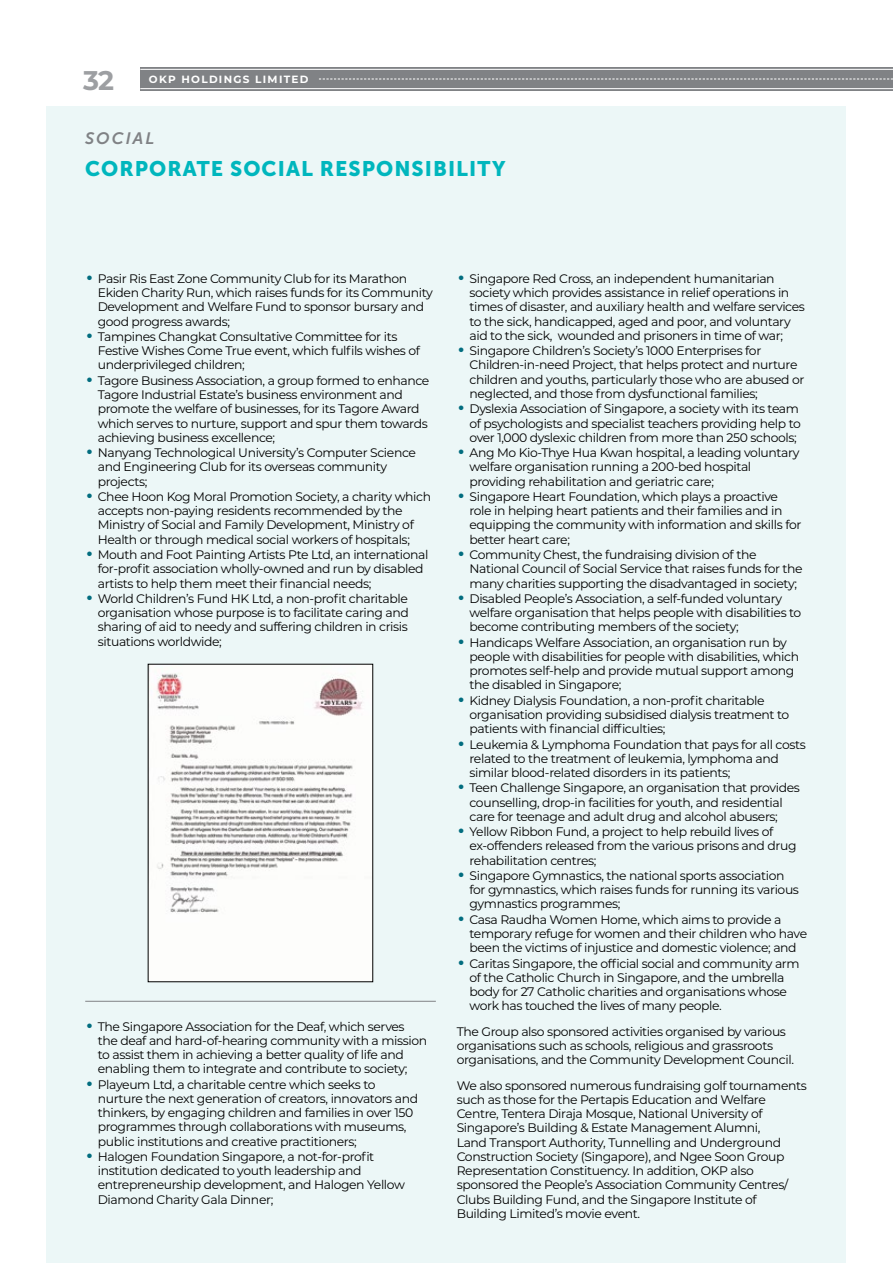
<style>
.page{position:relative;width:893px;height:1263px;background:#fff}
.page>*{position:absolute;margin:0;border:0;box-sizing:border-box;transform-origin:0 0}
.t1{font:700 27px "Montserrat";color:#9d9fa2}
.t2{font:21px "Museo Sans 900";letter-spacing:.05em;color:#00b6bd}
.t3{font:italic 16.5px "Museo Sans 700";letter-spacing:.125em;color:#808285}
.t4{font:12.3px/14.2px "Montserrat";letter-spacing:-.03em;color:#000}
.t5{font:700 10.5px "Montserrat";letter-spacing:.125em;color:#fff}
.s1{font-size:30px;color:#026d7f}
</style>
<div class="page">
<div style="left:47px;top:106px;width:799px;height:1157px;background:#ecf7f7"></div>
<hr style="left:85px;top:1001px;width:351px;height:1px;background:#808285">
<img style="left:150px;top:666px;width:221px;height:314px">
<div style="left:140px;top:67px;width:753px;height:24px;background:#808285"></div>
<svg style="left:319px;top:79px;width:574px;height:1px"></svg>
<hr style="left:140px;top:69px;width:753px;height:1px;background:#fff">
<hr style="left:140px;top:88px;width:753px;height:1px;background:#fff">
<h1 class="t1" style="left:83px;top:61px;width:32px">32</h1>
<p class="t5" style="left:149px;top:72px;width:161px">OKP HOLDINGS LIMITED</p>
<h3 class="t3" style="left:85px;top:129px;width:71px">SOCIAL</h3>
<h2 class="t2" style="left:85px;top:156px;width:422px">CORPORATE SOCIAL RESPONSIBILITY</h2>
<p class="t4" style="left:98px;top:271px;width:337px;text-indent:-13px"><span class="s1">•</span> Pasir Ris East Zone Community Club for its Marathon Ekiden Charity Run, which raises funds for its Community Development and Welfare Fund to sponsor bursary and good progress awards;</p>
<p class="t4" style="left:98px;top:329px;width:324px;text-indent:-13px"><span class="s1">•</span> Tampines Changkat Consultative Committee for its<br>Festive Wishes Come True event, which fulfils wishes of underprivileged children;</p>
<p class="t4" style="left:98px;top:373px;width:333px;text-indent:-13px"><span class="s1">•</span> Tagore Business Association, a group formed to enhance Tagore Industrial Estate’s business environment and promote the welfare of businesses, for its Tagore Award which serves to nurture, support and spur them towards achieving business excellence;</p>
<p class="t4" style="left:98px;top:445px;width:320px;text-indent:-13px"><span class="s1">•</span> Nanyang Technological University’s Computer Science and Engineering Club for its overseas community projects;</p>
<p class="t4" style="left:98px;top:489px;width:335px;text-indent:-13px"><span class="s1">•</span> Chee Hoon Kog Moral Promotion Society, a charity which accepts non-paying residents recommended by the Ministry of Social and Family Development, Ministry of Health or through medical social workers of hospitals;</p>
<p class="t4" style="left:98px;top:547px;width:332px;text-indent:-13px"><span class="s1">•</span> Mouth and Foot Painting Artists Pte Ltd, an international for-profit association wholly-owned and run by disabled artists to help them meet their financial needs;</p>
<p class="t4" style="left:98px;top:591px;width:313px;text-align:justify;text-indent:-13px"><span class="s1">•</span> World Children’s Fund HK Ltd, a non-profit charitable organisation whose purpose is to facilitate caring and sharing of aid to needy and suffering children in crisis situations worldwide;</p>
<p class="t4" style="left:98px;top:1018px;width:331px;text-indent:-13px"><span class="s1">•</span> The Singapore Association for the Deaf, which serves the deaf and hard-of-hearing community with a mission to assist them in achieving a better quality of life and enabling them to integrate and contribute to society;</p>
<p class="t4" style="left:98px;top:1077px;width:322px;text-indent:-13px"><span class="s1">•</span> Playeum Ltd, a charitable centre which seeks to nurture the next generation of creators, innovators and thinkers, by engaging children and families in over 150 programmes through collaborations with museums, public institutions and creative practitioners;</p>
<p class="t4" style="left:98px;top:1149px;width:309px;text-indent:-13px"><span class="s1">•</span> Halogen Foundation Singapore, a not-for-profit institution dedicated to youth leadership and entrepreneurship development, and Halogen Yellow Diamond Charity Gala Dinner;</p>
<p class="t4" style="left:469px;top:271px;width:337px;text-indent:-13px"><span class="s1">•</span> Singapore Red Cross, an independent humanitarian society which provides assistance in relief operations in times of disaster, and auxiliary health and welfare services to the sick, handicapped, aged and poor, and voluntary aid to the sick, wounded and prisoners in time of war;</p>
<p class="t4" style="left:469px;top:343px;width:336px;text-indent:-13px"><span class="s1">•</span> Singapore Children’s Society’s 1000 Enterprises for Children-in-need Project, that helps protect and nurture children and youths, particularly those who are abused or neglected, and those from dysfunctional families;</p>
<p class="t4" style="left:469px;top:401px;width:333px;text-indent:-13px"><span class="s1">•</span> Dyslexia Association of Singapore, a society with its team of psychologists and specialist teachers providing help to over 1,000 dyslexic children from more than 250 schools;</p>
<p class="t4" style="left:469px;top:445px;width:332px;text-indent:-13px"><span class="s1">•</span> Ang Mo Kio-Thye Hua Kwan hospital, a leading voluntary welfare organisation running a 200-bed hospital providing rehabilitation and geriatric care;</p>
<p class="t4" style="left:469px;top:489px;width:333px;text-indent:-13px"><span class="s1">•</span> Singapore Heart Foundation, which plays a proactive role in helping heart patients and their families and in equipping the community with information and skills for better heart care;</p>
<p class="t4" style="left:469px;top:547px;width:335px;text-indent:-13px"><span class="s1">•</span> Community Chest, the fundraising division of the<br>National Council of Social Service that raises funds for the many charities supporting the disadvantaged in society;</p>
<p class="t4" style="left:469px;top:591px;width:333px;text-indent:-13px"><span class="s1">•</span> Disabled People’s Association, a self-funded voluntary welfare organisation that helps people with disabilities to become contributing members of the society;</p>
<p class="t4" style="left:469px;top:635px;width:331px;text-indent:-13px"><span class="s1">•</span> Handicaps Welfare Association, an organisation run by people with disabilities for people with disabilities, which promotes self-help and provide mutual support among the disabled in Singapore;</p>
<p class="t4" style="left:469px;top:693px;width:321px;text-indent:-13px"><span class="s1">•</span> Kidney Dialysis Foundation, a non-profit charitable organisation providing subsidised dialysis treatment to patients with financial difficulties;</p>
<p class="t4" style="left:469px;top:736px;width:338px;text-indent:-13px"><span class="s1">•</span> Leukemia &amp; Lymphoma Foundation that pays for all costs related to the treatment of leukemia, lymphoma and similar blood-related disorders in its patients;</p>
<p class="t4" style="left:469px;top:780px;width:332px;text-indent:-13px"><span class="s1">•</span> Teen Challenge Singapore, an organisation that provides counselling, drop-in facilities for youth, and residential care for teenage and adult drug and alcohol abusers;</p>
<p class="t4" style="left:469px;top:824px;width:328px;text-indent:-13px"><span class="s1">•</span> Yellow Ribbon Fund, a project to help rebuild lives of ex-offenders released from the various prisons and drug rehabilitation centres;</p>
<p class="t4" style="left:469px;top:868px;width:331px;text-indent:-13px"><span class="s1">•</span> Singapore Gymnastics, the national sports association for gymnastics, which raises funds for running its various gymnastics programmes;</p>
<p class="t4" style="left:469px;top:912px;width:339px;text-indent:-13px"><span class="s1">•</span> Casa Raudha Women Home, which aims to provide a temporary refuge for women and their children who have been the victims of injustice and domestic violence; and</p>
<p class="t4" style="left:469px;top:956px;width:332px;text-indent:-13px"><span class="s1">•</span> Caritas Singapore, the official social and community arm of the Catholic Church in Singapore, and the umbrella body for 27 Catholic charities and organisations whose work has touched the lives of many people.</p>
<p class="t4" style="left:457px;top:1024px;width:339px">The Group also sponsored activities organised by various organisations such as schools, religious and grassroots organisations, and the Community Development Council.</p>
<p class="t4" style="left:457px;top:1078px;width:352px">We also sponsored numerous fundraising golf tournaments such as those for the Pertapis Education and Welfare Centre, Tentera Diraja Mosque, National University of Singapore’s Building &amp; Estate Management Alumni,<br>Land Transport Authority, Tunnelling and Underground Construction Society (Singapore), and Ngee Soon Group Representation Constituency. In addition, OKP also sponsored the People’s Association Community Centres/ Clubs Building Fund, and the Singapore Institute of Building Limited’s movie event.</p>
</div>
